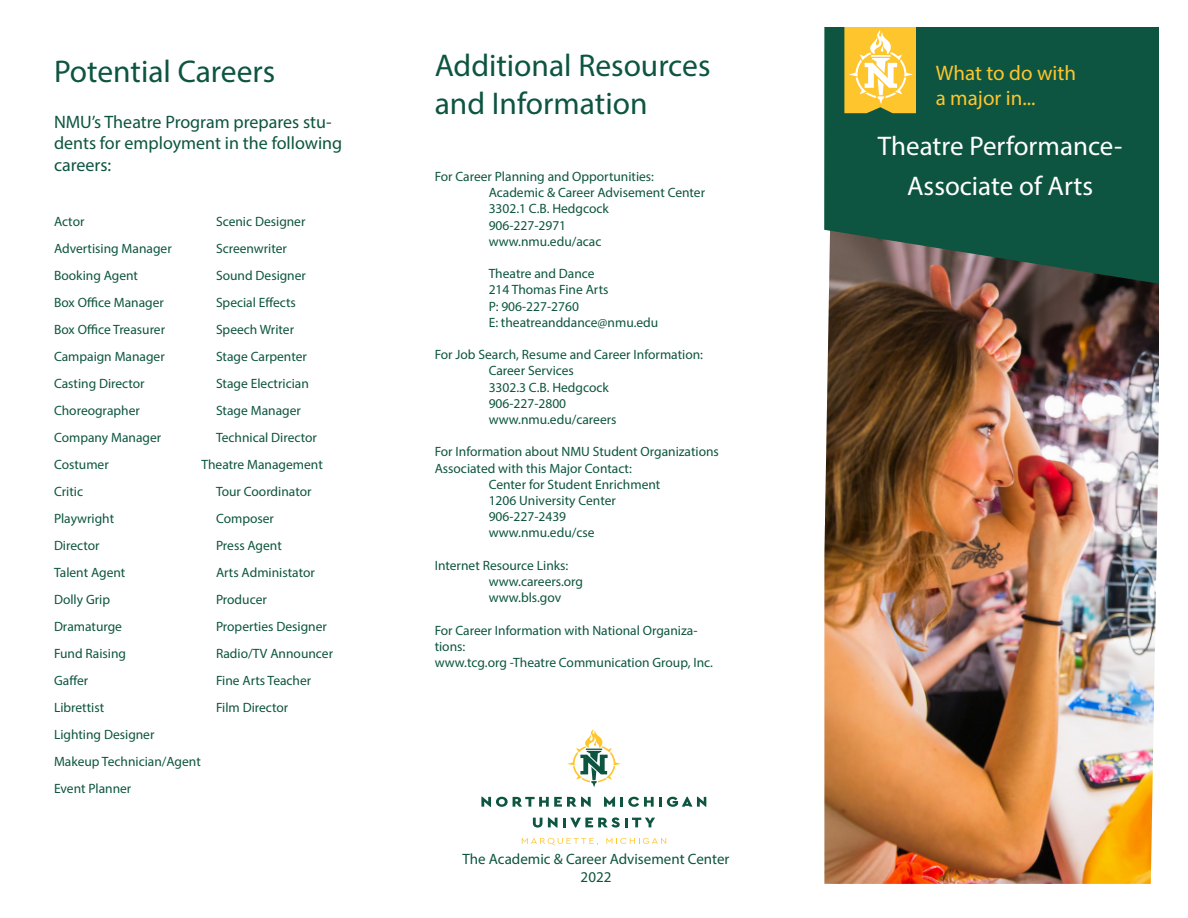
<style>
.page{position:relative;width:1188px;height:918px;background:#fff}
.page>*{position:absolute;margin:0;border:0;box-sizing:border-box;transform-origin:0 0}
.t1{font:31.5px "Myriad Pro";color:#0d5540}
.t2{font:27px "Myriad Pro";color:#fff}
.t3{font:21px "Myriad Pro";color:#ffc52d}
.t4{font:18px/21.6px "Myriad Pro";color:#0d5540}
.t5{font:15px "Myriad Pro";color:#0d5540}
.t6{font:13.5px/16.2px "Myriad Pro";color:#0d5540}
</style>
<div class="page">
<img style="left:824px;top:284px;width:335px;height:600px">
<svg style="left:824px;top:27px;width:335px;height:257px;background:#195643"></svg>
<svg style="left:481px;top:797px;width:110px;height:10px"></svg>
<svg style="left:604px;top:797px;width:11px;height:10px"></svg>
<svg style="left:621px;top:797px;width:86px;height:10px"></svg>
<svg style="left:533px;top:818px;width:9px;height:10px"></svg>
<svg style="left:548px;top:817px;width:107px;height:11px"></svg>
<svg style="left:522px;top:838px;width:76px;height:8px"></svg>
<svg style="left:606px;top:838px;width:60px;height:6px"></svg>
<svg style="left:567px;top:729px;width:54px;height:58px"></svg>
<svg style="left:844px;top:27px;width:72px;height:86px;background:#face55"></svg>
<p class="t1" style="left:54px;top:52px;width:223px">Potential Careers</p>
<p class="t1" style="left:435px;top:46px;width:277px">Additional Resources</p>
<p class="t1" style="left:435px;top:84px;width:214px">and Information</p>
<p class="t4" style="left:54px;top:110px;width:290px">NMU’s Theatre Program prepares stu&shy;dents for employment in the following careers:</p>
<p class="t6" style="left:489px;top:168px;width:218px;text-indent:-54px">For Career Planning and Opportunities:<br>Academic &amp; Career Advisement Center<br>3302.1 C.B. Hedgcock<br>906-227-2971<br>www.nmu.edu/acac</p>
<p class="t6" style="left:489px;top:265px;width:107px">Theatre and Dance</p>
<p class="t6" style="left:489px;top:282px;width:121px">214 Thomas Fine Arts</p>
<p class="t6" style="left:489px;top:298px;width:92px">P: 906-227-2760</p>
<p class="t6" style="left:489px;top:314px;width:171px">E: theatreanddance@nmu.edu</p>
<p class="t6" style="left:489px;top:346px;width:216px;text-indent:-54px">For Job Search, Resume and Career Information:<br>Career Services<br>3302.3 C.B. Hedgcock<br>906-227-2800<br>www.nmu.edu/careers</p>
<p class="t6" style="left:435px;top:444px;width:286px">For Information about NMU Student Organizations</p>
<p class="t6" style="left:435px;top:460px;width:199px">Associated with this Major Contact:</p>
<p class="t6" style="left:489px;top:476px;width:173px">Center for Student Enrichment</p>
<p class="t6" style="left:489px;top:492px;width:129px">1206 University Center</p>
<p class="t6" style="left:489px;top:508px;width:79px">906-227-2439</p>
<p class="t6" style="left:489px;top:525px;width:107px">www.nmu.edu/cse</p>
<p class="t6" style="left:489px;top:557px;width:96px;text-indent:-54px">Internet Resource Links: www.careers.org www.bls.gov</p>
<p class="t6" style="left:435px;top:622px;width:264px">For Career Information with National Organiza&shy;tions:</p>
<p class="t6" style="left:435px;top:654px;width:280px">www.tcg.org -Theatre Communication Group, Inc.</p>
<p class="t6" style="left:54px;top:213px;width:32px">Actor</p>
<p class="t6" style="left:216px;top:213px;width:91px">Scenic Designer</p>
<p class="t6" style="left:54px;top:240px;width:119px">Advertising Manager</p>
<p class="t6" style="left:216px;top:240px;width:73px">Screenwriter</p>
<p class="t6" style="left:54px;top:267px;width:86px">Booking Agent</p>
<p class="t6" style="left:216px;top:267px;width:92px">Sound Designer</p>
<p class="t6" style="left:54px;top:294px;width:111px">Box Office Manager</p>
<p class="t6" style="left:216px;top:294px;width:81px">Special Effects</p>
<p class="t6" style="left:54px;top:321px;width:113px">Box Office Treasurer</p>
<p class="t6" style="left:216px;top:321px;width:80px">Speech Writer</p>
<p class="t6" style="left:54px;top:348px;width:112px">Campaign Manager</p>
<p class="t6" style="left:216px;top:348px;width:92px">Stage Carpenter</p>
<p class="t6" style="left:54px;top:375px;width:92px">Casting Director</p>
<p class="t6" style="left:216px;top:375px;width:94px">Stage Electrician</p>
<p class="t6" style="left:54px;top:402px;width:87px">Choreographer</p>
<p class="t6" style="left:216px;top:402px;width:86px">Stage Manager</p>
<p class="t6" style="left:54px;top:429px;width:109px">Company Manager</p>
<p class="t6" style="left:216px;top:429px;width:102px">Technical Director</p>
<p class="t6" style="left:54px;top:456px;width:56px">Costumer</p>
<p class="t6" style="left:202px;top:456px;width:123px">Theatre Management</p>
<p class="t6" style="left:54px;top:483px;width:31px">Critic</p>
<p class="t6" style="left:216px;top:483px;width:97px">Tour Coordinator</p>
<p class="t6" style="left:54px;top:510px;width:62px">Playwright</p>
<p class="t6" style="left:216px;top:510px;width:59px">Composer</p>
<p class="t6" style="left:54px;top:537px;width:47px">Director</p>
<p class="t6" style="left:216px;top:537px;width:67px">Press Agent</p>
<p class="t6" style="left:54px;top:564px;width:73px">Talent Agent</p>
<p class="t6" style="left:216px;top:564px;width:100px">Arts Administator</p>
<p class="t6" style="left:54px;top:591px;width:58px">Dolly Grip</p>
<p class="t6" style="left:216px;top:591px;width:52px">Producer</p>
<p class="t6" style="left:54px;top:618px;width:70px">Dramaturge</p>
<p class="t6" style="left:216px;top:618px;width:112px">Properties Designer</p>
<p class="t6" style="left:54px;top:645px;width:74px">Fund Raising</p>
<p class="t6" style="left:216px;top:645px;width:119px">Radio/TV Announcer</p>
<p class="t6" style="left:54px;top:672px;width:36px">Gaffer</p>
<p class="t6" style="left:216px;top:672px;width:97px">Fine Arts Teacher</p>
<p class="t6" style="left:54px;top:699px;width:52px">Librettist</p>
<p class="t6" style="left:216px;top:699px;width:74px">Film Director</p>
<p class="t6" style="left:54px;top:726px;width:102px">Lighting Designer</p>
<p class="t6" style="left:54px;top:753px;width:148px">Makeup Technician/Agent</p>
<p class="t6" style="left:54px;top:780px;width:79px">Event Planner</p>
<p class="t5" style="left:463px;top:850px;width:268px">The Academic &amp; Career Advisement Center</p>
<p class="t5" style="left:581px;top:868px;width:32px">2022</p>
<p class="t3" style="left:936px;top:60px;width:142px">What to do with</p>
<p class="t3" style="left:936px;top:85px;width:101px">a major in...</p>
<p class="t2" style="left:878px;top:129px;width:246px">Theatre Performance-</p>
<p class="t2" style="left:907px;top:170px;width:187px">Associate of Arts</p>
</div>
